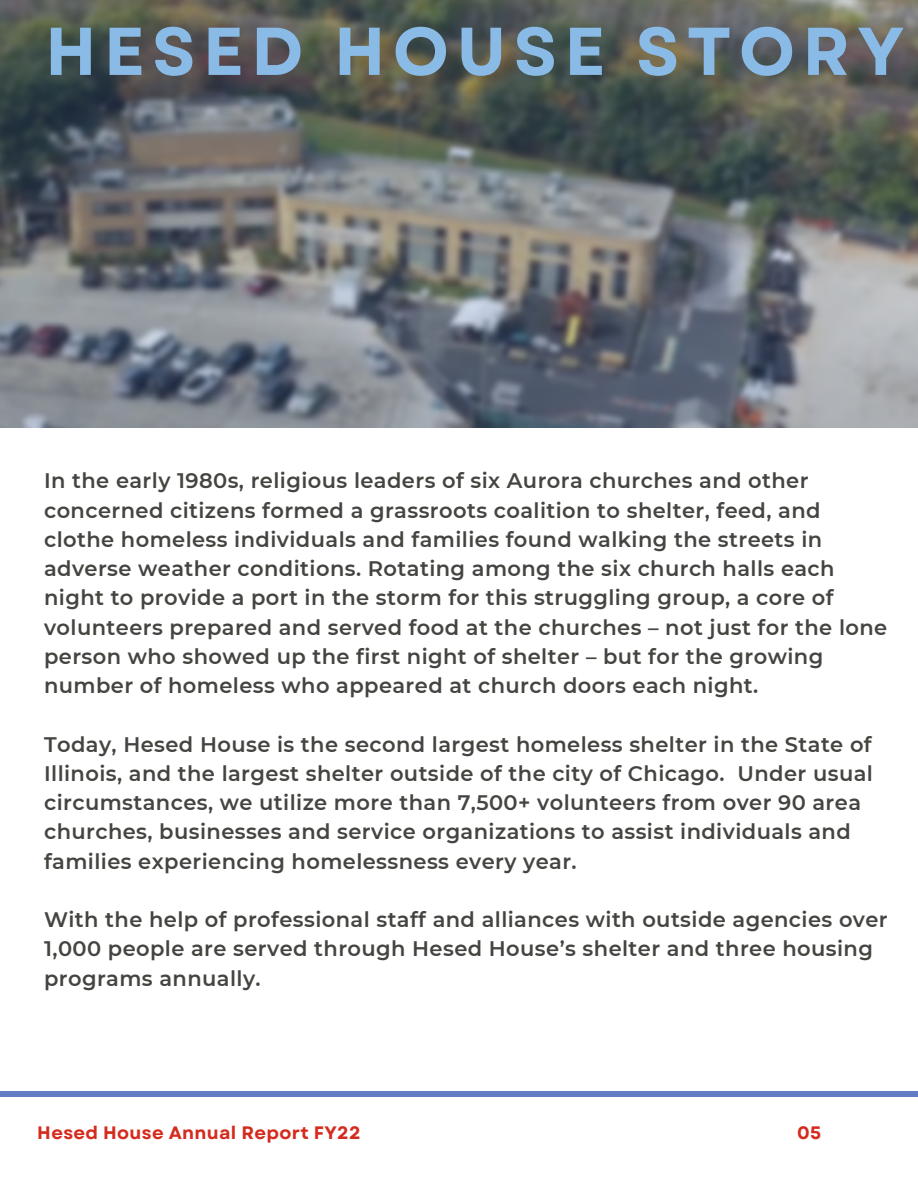
<style>
.page{position:relative;width:918px;height:1188px;background:#fff}
.page>*{position:absolute;margin:0;border:0;box-sizing:border-box;transform-origin:0 0}
.t1{font:700 67.5px "Garet";letter-spacing:.11em;color:#8abbe6}
.t2{font:600 21px/29.2px "Montserrat";letter-spacing:.02em;color:#444440}
.t3{font:700 18px "Garet";letter-spacing:.02em;color:#d52b1e}
</style>
<div class="page">
<svg style="left:0;top:0;width:918px;height:428px;background:#696d6f"></svg>
<hr style="left:0;top:1092px;width:918px;height:4px;background:#627dc2">
<h1 class="t1" style="left:45px;top:3px;width:860px">HESED HOUSE STORY</h1>
<p class="t2" style="left:44px;top:466px;width:845px">In the early 1980s, religious leaders of six Aurora churches and other concerned citizens formed a grassroots coalition to shelter, feed, and clothe homeless individuals and families found walking the streets in adverse weather conditions. Rotating among the six church halls each night to provide a port in the storm for this struggling group, a core of volunteers prepared and served food at the churches – not just for the lone person who showed up the first night of shelter – but for the growing number of homeless who appeared at church doors each night.</p>
<p class="t2" style="left:44px;top:730px;width:830px">Today, Hesed House is the second largest homeless shelter in the State of Illinois, and the largest shelter outside of the city of Chicago. Under usual circumstances, we utilize more than 7,500+ volunteers from over 90 area churches, businesses and service organizations to assist individuals and families experiencing homelessness every year.</p>
<p class="t2" style="left:44px;top:905px;width:845px">With the help of professional staff and alliances with outside agencies over<br>1,000 people are served through Hesed House’s shelter and three housing programs annually.</p>
<p class="t3" style="left:37px;top:1120px;width:325px">Hesed House Annual Report FY22</p>
<p class="t3" style="left:797px;top:1120px;width:26px">05</p>
</div>
